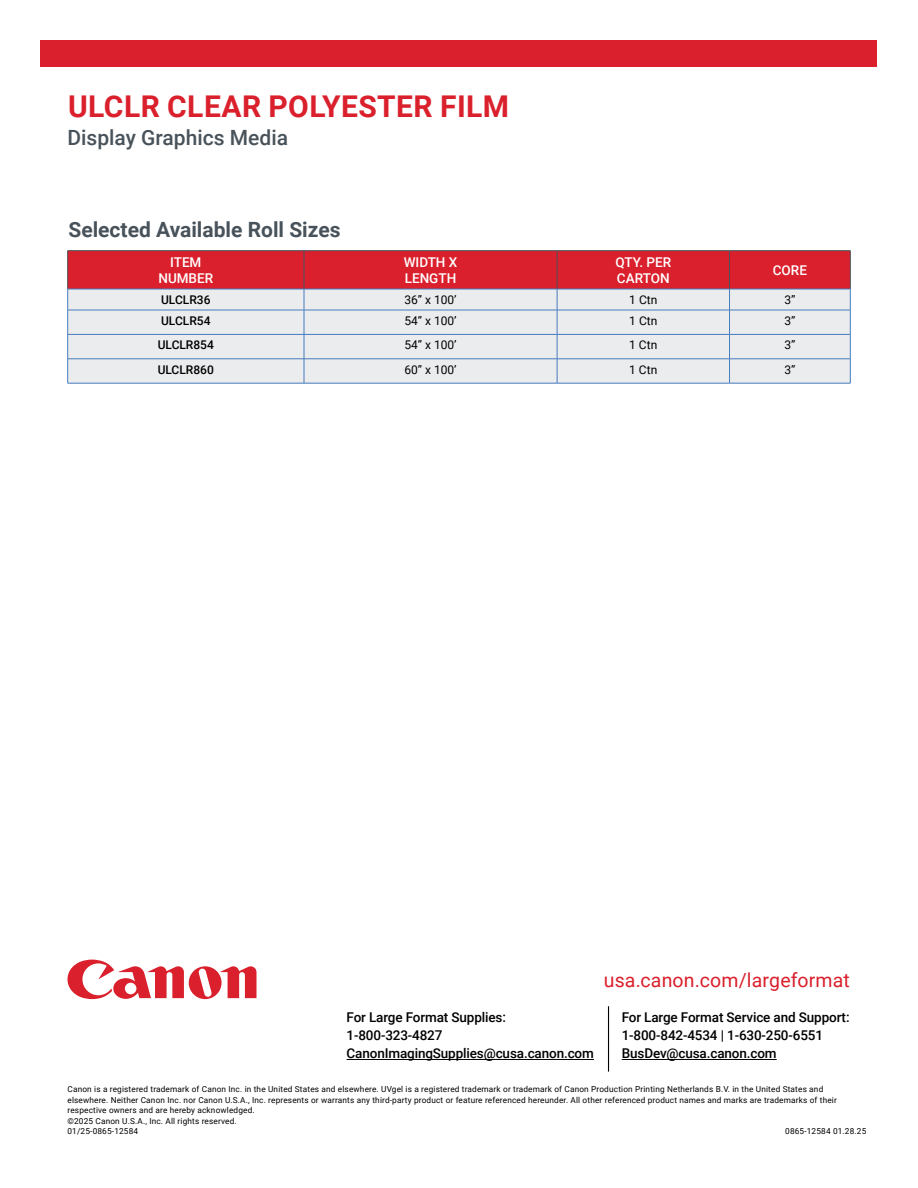
<style>
.page{position:relative;width:918px;height:1188px;background:#fff}
.page>*{position:absolute;margin:0;border:0;box-sizing:border-box;transform-origin:0 0}
.t1{font:700 30px "Roboto";letter-spacing:.015em;color:#da202c}
.t2{font:700 21px "Roboto";color:#48525a}
.t3{font:500 21px "Roboto";color:#48525a}
.t4{font:19.5px "Roboto";letter-spacing:.01em;color:#da202c}
.t5{font:500 13.5px/18px "Roboto";letter-spacing:-.01em;color:#000}
.t6{font:500 13.5px/16.2px "Roboto";color:#fff}
.t7{font:12px "Roboto";color:#000}
.t8{font:500 12px "Roboto";color:#000}
.t9{font:8.25px/10.5px "Roboto";letter-spacing:.02em;color:#000}
</style>
<div class="page">
<div style="left:40px;top:40px;width:838px;height:28px;background:#da202c"></div>
<svg style="left:67px;top:251px;width:784px;height:132px;background:#dfaeb4"></svg>
<hr style="left:68px;top:383px;width:236px;height:1px;background:#467cbf">
<hr style="left:304px;top:383px;width:253px;height:1px;background:#467cbf">
<hr style="left:557px;top:383px;width:173px;height:1px;background:#467cbf">
<hr style="left:730px;top:383px;width:121px;height:1px;background:#467cbf">
<hr style="left:67px;top:251px;width:1px;height:38px;background:#48525a">
<hr style="left:68px;top:250px;width:236px;height:1px;background:#48525a">
<hr style="left:304px;top:250px;width:253px;height:1px;background:#48525a">
<hr style="left:557px;top:250px;width:173px;height:1px;background:#48525a">
<hr style="left:730px;top:250px;width:121px;height:1px;background:#48525a">
<hr style="left:304px;top:251px;width:1px;height:38px;background:#48525a">
<hr style="left:557px;top:251px;width:1px;height:38px;background:#48525a">
<hr style="left:729px;top:251px;width:1px;height:38px;background:#48525a">
<hr style="left:850px;top:251px;width:1px;height:38px;background:#48525a">
<svg style="left:68px;top:960px;width:188px;height:39px"></svg>
<hr style="left:622px;top:1059px;width:155px;height:1px;background:#000">
<hr style="left:347px;top:1059px;width:247px;height:1px;background:#000">
<hr style="left:608px;top:1006px;width:1px;height:66px;background:#000">
<h1 class="t1" style="left:68px;top:85px;width:443px">ULCLR CLEAR POLYESTER FILM</h1>
<h2 class="t3" style="left:68px;top:123px;width:222px">Display Graphics Media</h2>
<h2 class="t2" style="left:68px;top:215px;width:274px">Selected Available Roll Sizes</h2>
<h3 class="t6" style="left:158px;top:253px;width:56px;text-align:center">ITEM<br>NUMBER</h3>
<h3 class="t6" style="left:404px;top:253px;width:55px">WIDTH X<br>LENGTH</h3>
<h3 class="t6" style="left:615px;top:253px;width:57px">QTY. PER<br>CARTON</h3>
<h3 class="t6" style="left:773px;top:262px;width:36px">CORE</h3>
<h3 class="t8" style="left:161px;top:291px;width:51px">ULCLR36</h3>
<h3 class="t7" style="left:404px;top:291px;width:54px">36” x 100’</h3>
<h3 class="t7" style="left:629px;top:291px;width:30px">1 Ctn</h3>
<h3 class="t7" style="left:784px;top:291px;width:13px">3”</h3>
<h3 class="t8" style="left:161px;top:312px;width:51px">ULCLR54</h3>
<h3 class="t7" style="left:404px;top:312px;width:54px">54” x 100’</h3>
<h3 class="t7" style="left:629px;top:312px;width:30px">1 Ctn</h3>
<h3 class="t7" style="left:784px;top:312px;width:13px">3”</h3>
<h3 class="t8" style="left:158px;top:337px;width:58px">ULCLR854</h3>
<h3 class="t7" style="left:404px;top:337px;width:54px">54” x 100’</h3>
<h3 class="t7" style="left:629px;top:337px;width:30px">1 Ctn</h3>
<h3 class="t7" style="left:784px;top:337px;width:13px">3”</h3>
<h3 class="t8" style="left:158px;top:361px;width:58px">ULCLR860</h3>
<h3 class="t7" style="left:404px;top:361px;width:54px">60” x 100’</h3>
<h3 class="t7" style="left:629px;top:361px;width:30px">1 Ctn</h3>
<h3 class="t7" style="left:784px;top:361px;width:13px">3”</h3>
<h3 class="t5" style="left:347px;top:1008px;width:249px">For Large Format Supplies:<br>1-800-323-4827<br>CanonImagingSupplies@cusa.canon.com</h3>
<h3 class="t4" style="left:604px;top:966px;width:247px">usa.canon.com/largeformat</h3>
<h3 class="t5" style="left:622px;top:1008px;width:229px">For Large Format Service and Support:<br>1-800-842-4534 | 1-630-250-6551<br>BusDev@cusa.canon.com</h3>
<p class="t9" style="left:68px;top:1084px;width:771px">Canon is a registered trademark of Canon Inc. in the United States and elsewhere. UVgel is a registered trademark or trademark of Canon Production Printing Netherlands B.V. in the United States and elsewhere. Neither Canon Inc. nor Canon U.S.A., Inc. represents or warrants any third-party product or feature referenced hereunder. All other referenced product names and marks are trademarks of their respective owners and are hereby acknowledged.<br>©2025 Canon U.S.A., Inc. All rights reserved.<br>01/25-0865-12584</p>
<p class="t9" style="left:785px;top:1125px;width:83px">0865-12584 01.28.25</p>
</div>
